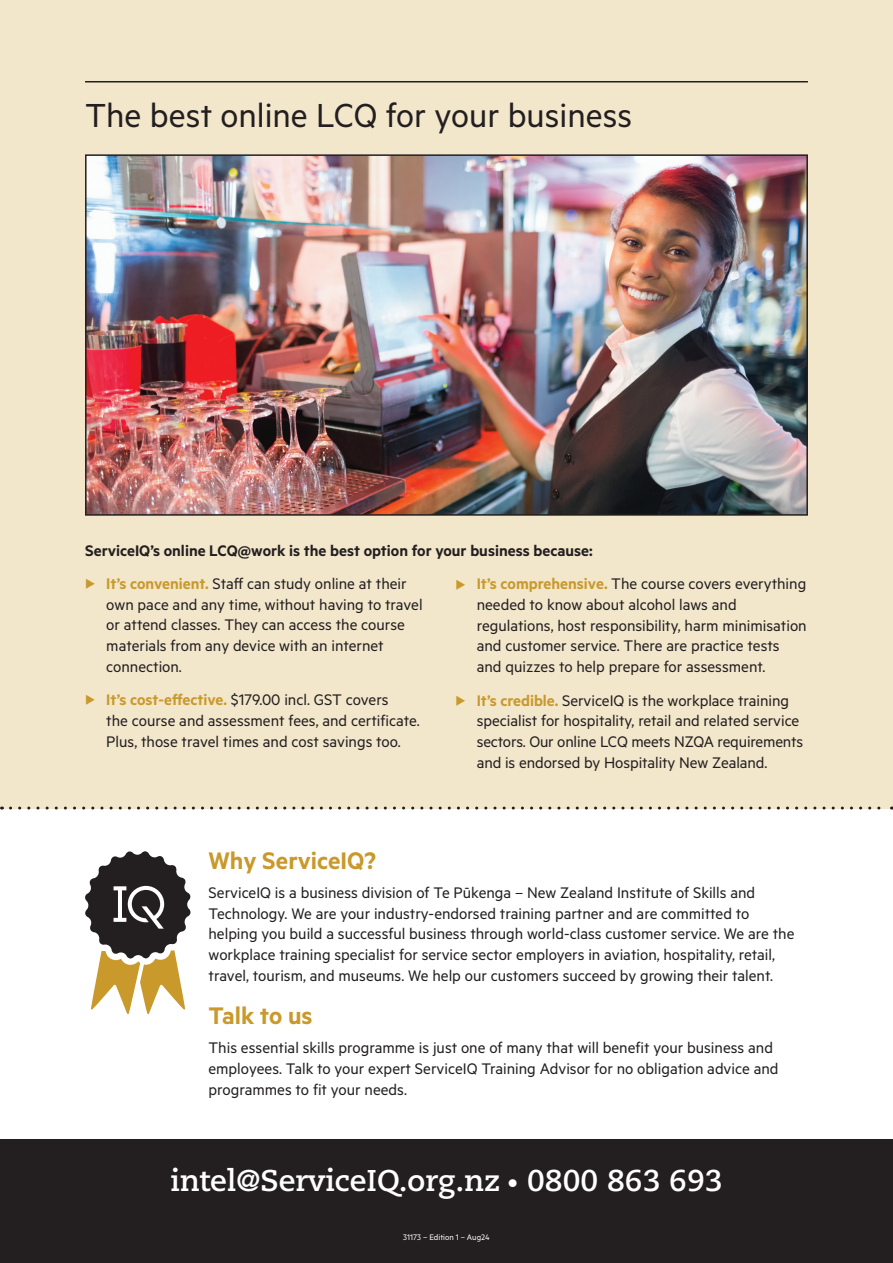
<style>
.page{position:relative;width:893px;height:1263px;background:#fff}
.page>*{position:absolute;margin:0;border:0;box-sizing:border-box;transform-origin:0 0}
.t1{font:37.5px "Metric";color:#231f20}
.t2{font:700 30px "Caecilia LT Pro 75";color:#fff}
.t3{font:600 27px "Metric";color:#c9992b}
.t4{font:17.25px/20.7px "Metric";color:#231f20}
.t5{font:600 17.25px "Metric";color:#231f20}
.t6{font:9px "Metric";color:#fff}
.s1{color:#c9992b}
.s2{font-weight:600;color:#c9992b}
.s3{font-size:22.5px}
</style>
<div class="page">
<div style="left:0;top:0;width:893px;height:809px;background:#f2e6cb"></div>
<svg style="left:85px;top:851px;width:106px;height:163px"></svg>
<svg style="left:10px;top:806px;width:882px;height:3px"></svg>
<div style="left:0;top:1140px;width:893px;height:123px;background:#231f20"></div>
<img style="left:88px;top:157px;width:717px;height:356px">
<div style="left:85px;top:154px;width:723px;height:362px;border:2px solid #231f20"></div>
<hr style="left:85px;top:81px;width:723px;height:1px;background:#231f20">
<h1 class="t1" style="left:85px;top:94px;width:549px">The best online LCQ for your business</h1>
<p class="t5" style="left:85px;top:541px;width:509px">ServiceIQ’s online LCQ@work is the best option for your business because:</p>
<p class="t4" style="left:106px;top:573px;width:318px;text-indent:-21px"><span class="s1">◆</span> <span class="s2">It’s convenient.</span> Staff can study online at their own pace and any time, without having to travel or attend classes. They can access the course materials from any device with an internet connection.</p>
<p class="t4" style="left:106px;top:689px;width:315px;text-indent:-21px"><span class="s1">◆</span> <span class="s2">It’s cost-effective.</span> $179.00 incl. GST covers<br>the course and assessment fees, and certificate.<br>Plus, those travel times and cost savings too.</p>
<p class="t4" style="left:477px;top:573px;width:331px;text-indent:-21px"><span class="s1">◆</span> <span class="s2">It’s comprehensive.</span> The course covers everything needed to know about alcohol laws and regulations, host responsibility, harm minimisation and customer service. There are practice tests and quizzes to help prepare for assessment.</p>
<p class="t4" style="left:477px;top:689px;width:328px;text-indent:-21px"><span class="s1">◆</span> <span class="s2">It’s credible.</span> ServiceIQ is the workplace training specialist for hospitality, retail and related service sectors. Our online LCQ meets NZQA requirements and is endorsed by Hospitality New Zealand.</p>
<h3 class="t3" style="left:209px;top:844px;width:169px">Why ServiceIQ?</h3>
<p class="t4" style="left:209px;top:882px;width:587px">ServiceIQ is a business division of Te Pūkenga – New Zealand Institute of Skills and Technology. We are your industry-endorsed training partner and are committed to helping you build a successful business through world-class customer service. We are the workplace training specialist for service sector employers in aviation, hospitality, retail, travel, tourism, and museums. We help our customers succeed by growing their talent.</p>
<h3 class="t3" style="left:209px;top:999px;width:106px">Talk to us</h3>
<p class="t4" style="left:209px;top:1037px;width:571px">This essential skills programme is just one of many that will benefit your business and employees. Talk to your expert ServiceIQ Training Advisor for no obligation advice and programmes to fit your needs.</p>
<h2 class="t2" style="left:170px;top:1160px;width:554px">intel@ServiceIQ.org.nz <span class="s3">•</span> 0800 863 693</h2>
<p class="t6" style="left:403px;top:1232px;width:88px">31173 – Edition 1 – Aug24</p>
</div>
